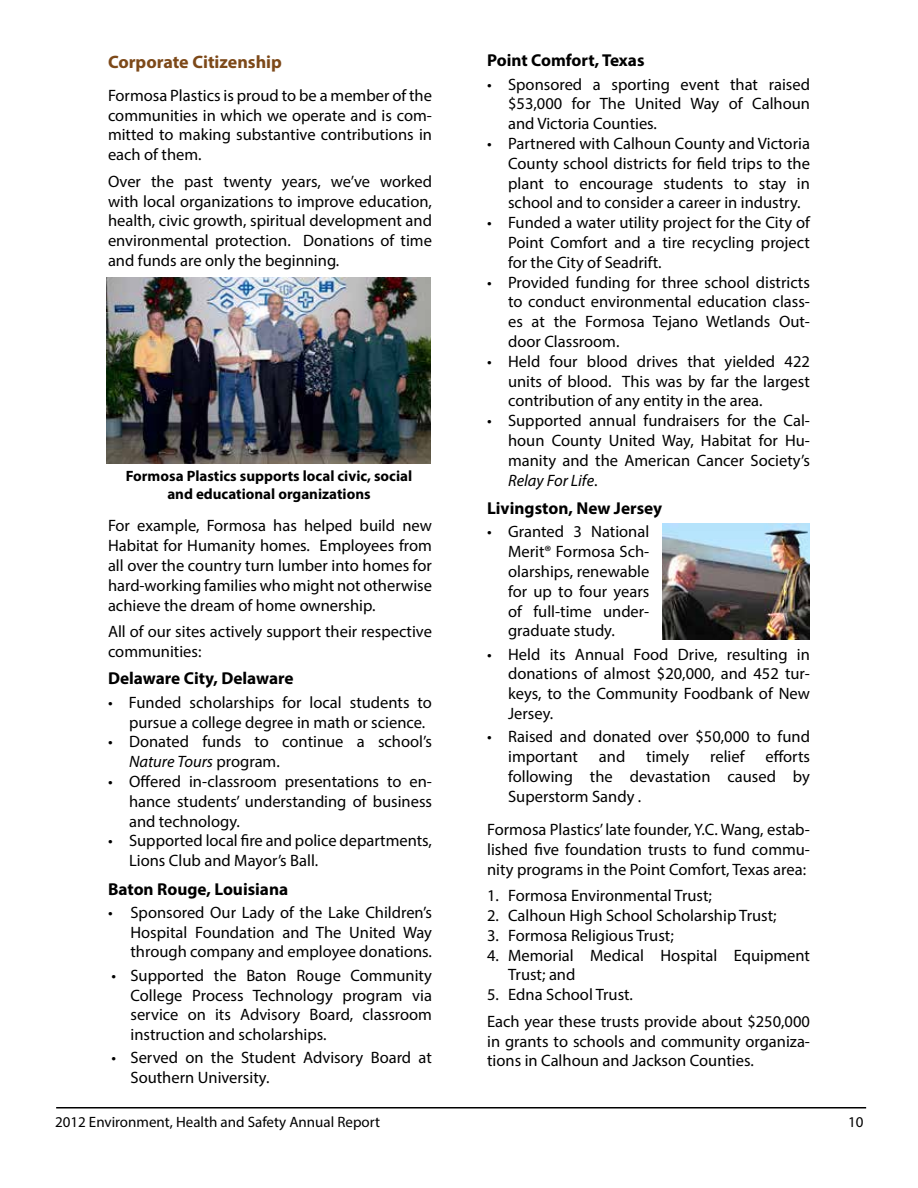
<style>
.page{position:relative;width:918px;height:1188px;background:#fff}
.page>*{position:absolute;margin:0;border:0;box-sizing:border-box;transform-origin:0 0}
.t1{font:700 18px "Myriad Pro";color:#7d4919}
.t2{font:700 17.25px "Myriad Pro";color:#000}
.t3{font:16.5px/19.8px "Myriad Pro";color:#000;text-align:justify}
.t4{font:700 15px/18px "Myriad Pro";color:#000;text-align:center}
.t5{font:15px "Myriad Pro";color:#000}
.s1{font-style:italic}
</style>
<div class="page">
<hr style="left:56px;top:1107px;width:810px;height:1px;background:#000">
<img style="left:107px;top:277px;width:324px;height:186px">
<img style="left:663px;top:524px;width:147px;height:116px">
<p class="t1" style="left:108px;top:50px;width:175px">Corporate Citizenship</p>
<p class="t3" style="left:108px;top:85px;width:326px">Formosa Plastics is proud to be a member of the communities in which we operate and is com&shy;mitted to making substantive contributions in each of them.</p>
<p class="t3" style="left:108px;top:171px;width:326px">Over the past twenty years, we’ve worked with local organizations to improve education, health, civic growth, spiritual development and environmental protection. Donations of time and funds are only the beginning.</p>
<p class="t4" style="left:126px;top:466px;width:288px">Formosa Plastics supports local civic, social and educational organizations</p>
<p class="t3" style="left:108px;top:516px;width:326px">For example, Formosa has helped build new Habitat for Humanity homes. Employees from all over the country turn lumber into homes for hard-working families who might not otherwise achieve the dream of home ownership.</p>
<p class="t3" style="left:108px;top:622px;width:325px">All of our sites actively support their respective communities:</p>
<p class="t2" style="left:108px;top:667px;width:187px">Delaware City, Delaware</p>
<p class="t3" style="left:129px;top:692px;width:304px;text-indent:-21px">• Funded scholarships for local students to pursue a college degree in math or science.</p>
<p class="t3" style="left:129px;top:732px;width:304px;text-indent:-21px">• Donated funds to continue a school’s<br><span class="s1">Nature Tours</span> program.</p>
<p class="t3" style="left:129px;top:771px;width:304px;text-indent:-21px">• Offered in-classroom presentations to en&shy;hance students’ understanding of business and technology.</p>
<p class="t3" style="left:129px;top:831px;width:304px;text-indent:-21px">• Supported local fire and police departments,<br>Lions Club and Mayor’s Ball.</p>
<p class="t2" style="left:108px;top:877px;width:182px">Baton Rouge, Louisiana</p>
<p class="t3" style="left:131px;top:902px;width:303px;text-indent:-23px">• Sponsored Our Lady of the Lake Children’s Hospital Foundation and The United Way through company and employee donations.</p>
<p class="t3" style="left:131px;top:965px;width:303px;text-indent:-19px">• Supported the Baton Rouge Community College Process Technology program via service on its Advisory Board, classroom instruction and scholarships.</p>
<p class="t3" style="left:130px;top:1048px;width:303px;text-indent:-19px">• Served on the Student Advisory Board at<br>Southern University.</p>
<p class="t2" style="left:487px;top:49px;width:159px">Point Comfort, Texas</p>
<p class="t3" style="left:508px;top:74px;width:303px;text-indent:-21px">• Sponsored a sporting event that raised $53,000 for The United Way of Calhoun and Victoria Counties.</p>
<p class="t3" style="left:508px;top:133px;width:303px;text-indent:-21px">• Partnered with Calhoun County and Victoria County school districts for field trips to the plant to encourage students to stay in school and to consider a career in industry.</p>
<p class="t3" style="left:508px;top:213px;width:303px;text-indent:-21px">• Funded a water utility project for the City of Point Comfort and a tire recycling project for the City of Seadrift.</p>
<p class="t3" style="left:508px;top:272px;width:303px;text-indent:-21px">• Provided funding for three school districts to conduct environmental education class&shy;es at the Formosa Tejano Wetlands Out&shy;door Classroom.</p>
<p class="t3" style="left:508px;top:351px;width:303px;text-indent:-21px">• Held four blood drives that yielded 422 units of blood. This was by far the largest contribution of any entity in the area.</p>
<p class="t3" style="left:508px;top:411px;width:303px;text-indent:-21px">• Supported annual fundraisers for the Cal&shy;houn County United Way, Habitat for Hu&shy;manity and the American Cancer Society’s <span class="s1">Relay For Life</span>.</p>
<p class="t2" style="left:487px;top:497px;width:177px">Livingston, New Jersey</p>
<p class="t3" style="left:508px;top:522px;width:143px;text-indent:-21px">• Granted 3 National Merit® Formosa Sch&shy;olarships, renewable for up to four years of full-time under&shy;graduate study.</p>
<p class="t3" style="left:508px;top:644px;width:303px;text-indent:-21px">• Held its Annual Food Drive, resulting in donations of almost $20,000, and 452 tur&shy;keys, to the Community Foodbank of New Jersey.</p>
<p class="t3" style="left:508px;top:727px;width:303px;text-indent:-21px">• Raised and donated over $50,000 to fund important</p>
<p class="t3" style="left:508px;top:746px;width:303px;text-indent:257px">efforts following the devastation caused by Superstorm Sandy .</p>
<p class="t3" style="left:487px;top:819px;width:324px">Formosa Plastics’ late founder, Y.C. Wang, estab&shy;lished five foundation trusts to fund commu&shy;nity programs in the Point Comfort, Texas area:</p>
<p class="t3" style="left:487px;top:886px;width:226px">1. Formosa Environmental Trust;</p>
<p class="t3" style="left:487px;top:905px;width:291px">2. Calhoun High School Scholarship Trust;</p>
<p class="t3" style="left:487px;top:925px;width:188px">3. Formosa Religious Trust;</p>
<p class="t3" style="left:508px;top:945px;width:303px;text-indent:-21px">4. Memorial Medical Hospital Equipment<br>Trust; and</p>
<p class="t3" style="left:487px;top:981px;width:324px;line-height:26.5px">5. Edna School Trust.<br>Each year these trusts provide about $250,000</p>
<p class="t3" style="left:487px;top:1031px;width:324px">in grants to schools and community organiza&shy;tions in Calhoun and Jackson Counties.</p>
<p class="t3" style="left:599px;top:746px;width:28px">and</p>
<p class="t3" style="left:646px;top:746px;width:45px">timely</p>
<p class="t3" style="left:710px;top:746px;width:36px">relief</p>
<p class="t5" style="left:55px;top:1112px;width:327px">2012 Environment, Health and Safety Annual Report</p>
<p class="t5" style="left:848px;top:1112px;width:17px">10</p>
</div>
